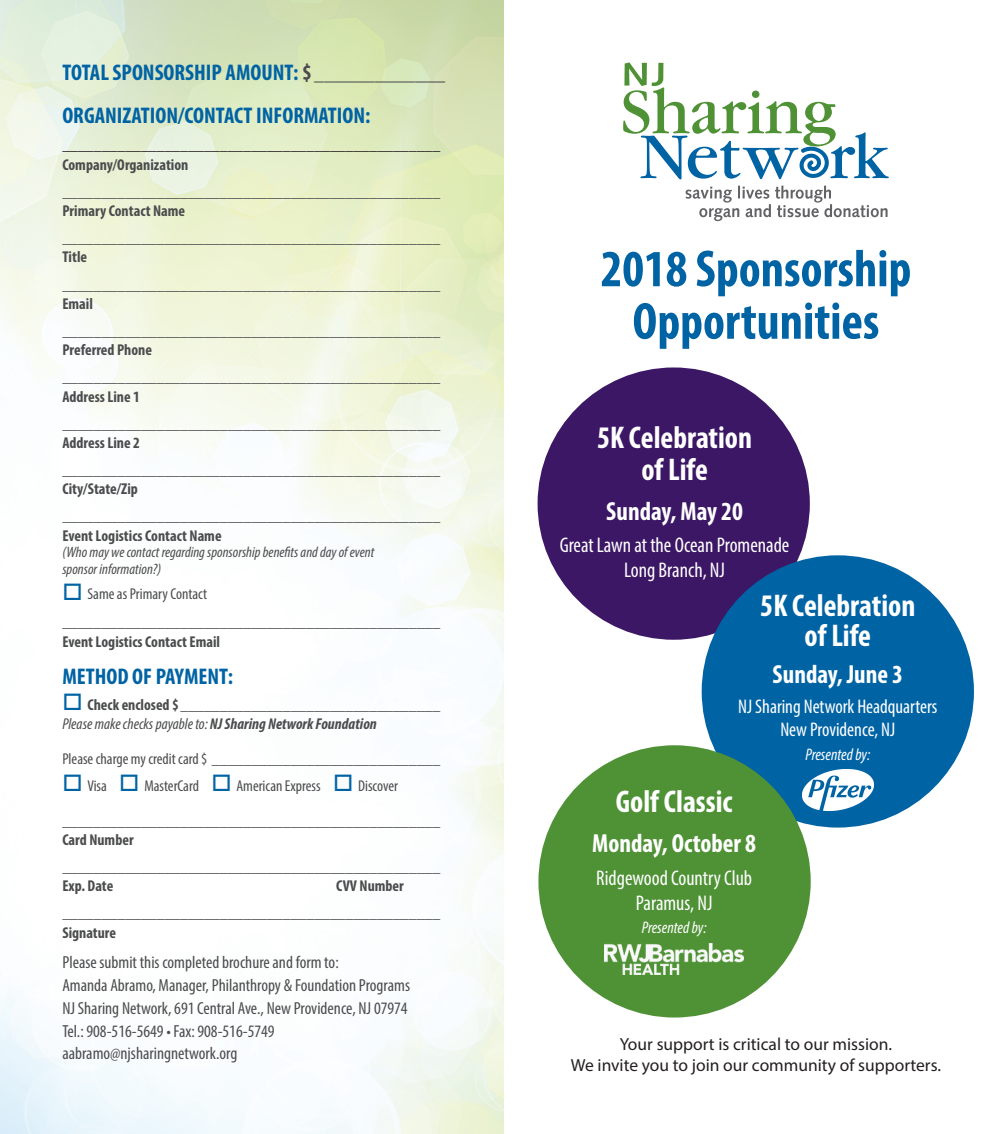
<style>
.page{position:relative;width:1008px;height:1134px;background:#fff}
.page>*{position:absolute;margin:0;border:0;box-sizing:border-box;transform-origin:0 0}
.t1{font:700 condensed 52.5px/52.5px "Myriad Pro";color:#0063a4;text-align:center}
.t2{font:700 condensed 31.5px/31.8px "Myriad Pro";color:#fff;text-align:center}
.t3{font:700 condensed 26.25px "Myriad Pro";color:#fff}
.t4{font:700 condensed 22.75px "Myriad Pro";color:#0063a4}
.t5{font:condensed 21.35px/24.8px "Myriad Pro";color:#fff;text-align:center}
.t6{font:condensed 19.78px "Myriad Pro";color:#fff}
.t7{font:condensed 17.5px/22.8px "Myriad Pro";color:#4b4c4d}
.t8{font:17.5px/21px "Myriad Pro";color:#231f20;text-align:center}
.t9{font:italic condensed 16.8px "Myriad Pro";color:#fff}
.t10{font:700 condensed 15.75px/19.2px "Myriad Pro";color:#4b4c4d}
.t11{font:condensed 15.75px/19.2px "Myriad Pro";color:#4b4c4d}
.t12{font:condensed 15.75px/19.2px "Myriad Pro";color:#231f20}
.t13{font:italic condensed 15.05px/16.6px "Myriad Pro";color:#4b4c4d}
.s1{color:#4b4c4d}
.s2{font-weight:400;font-size:20.12px;color:#4b4c4d}
.s3{font-weight:700;color:#4b4c4d}
.s4{color:#0063a4}
.s5{font-weight:400;font-style:italic}
.s6{font-style:italic}
.s7{font-weight:700}
</style>
<div class="page">
<svg style="left:623px;top:62px;width:266px;height:117px"></svg>
<svg style="left:685px;top:186px;width:203px;height:35px"></svg>
<img style="left:0;top:0;width:504px;height:1134px">
<div style="left:538px;top:367px;width:272px;height:273px;background:#3c1765;border-radius:50%"></div>
<div style="left:702px;top:555px;width:272px;height:273px;background:#0063a4;border-radius:50%"></div>
<div style="left:538px;top:745px;width:273px;height:273px;background:#4f9236;border-radius:50%"></div>
<img style="left:605px;top:944px;width:139px;height:30px">
<img style="left:802px;top:769px;width:71px;height:42px">
<p class="t4" style="left:62px;top:58px;width:384px">TOTAL SPONSORSHIP AMOUNT: <span class="s1">$</span> <span class="s2">_____________</span></p>
<p class="t4" style="left:62px;top:102px;width:310px">ORGANIZATION/CONTACT INFORMATION:</p>
<p class="t12" style="left:62px;top:135px;width:379px">________________________________________________<br><span class="s3">Company/Organization</span></p>
<p class="t10" style="left:62px;top:182px;width:379px">________________________________________________<br>Primary Contact Name</p>
<p class="t10" style="left:62px;top:228px;width:379px">________________________________________________<br>Title</p>
<p class="t10" style="left:62px;top:274px;width:379px">________________________________________________<br>Email</p>
<p class="t10" style="left:62px;top:321px;width:379px">________________________________________________<br>Preferred Phone</p>
<p class="t10" style="left:62px;top:367px;width:379px">________________________________________________<br>Address Line 1</p>
<p class="t10" style="left:62px;top:413px;width:379px">________________________________________________<br>Address Line 2</p>
<p class="t10" style="left:62px;top:460px;width:379px">________________________________________________<br>City/State/Zip</p>
<p class="t10" style="left:62px;top:506px;width:379px">________________________________________________<br>Event Logistics Contact Name</p>
<p class="t13" style="left:62px;top:544px;width:314px">(Who may we contact regarding sponsorship benefits and day of event sponsor information?)</p>
<p class="t11" style="left:62px;top:584px;width:146px"><span class="s4">□</span> Same as Primary Contact</p>
<p class="t10" style="left:62px;top:612px;width:379px">________________________________________________<br>Event Logistics Contact Email</p>
<p class="t4" style="left:62px;top:662px;width:172px">METHOD OF PAYMENT:</p>
<p class="t10" style="left:62px;top:695px;width:380px"><span class="s4">□</span> Check enclosed $_________________________________<br><span class="s5">Please make checks payable to:</span> <span class="s6">NJ Sharing Network Foundation</span></p>
<p class="t11" style="left:62px;top:749px;width:379px">Please charge my credit card $ _____________________________</p>
<p class="t11" style="left:62px;top:776px;width:337px"><span class="s4">□</span> Visa <span class="s4">□</span> MasterCard <span class="s4">□</span> American Express <span class="s4">□</span> Discover</p>
<p class="t11" style="left:62px;top:811px;width:379px">________________________________________________<br><span class="s7">Card Number</span></p>
<p class="t10" style="left:62px;top:857px;width:379px">________________________________________________<br>Exp. Date</p>
<p class="t10" style="left:336px;top:876px;width:69px">CVV Number</p>
<p class="t10" style="left:62px;top:903px;width:379px">________________________________________________<br>Signature</p>
<p class="t7" style="left:62px;top:951px;width:349px">Please submit this completed brochure and form to:<br>Amanda Abramo, Manager, Philanthropy &amp; Foundation Programs</p>
<p class="t7" style="left:62px;top:996px;width:347px">NJ Sharing Network, 691 Central Ave., New Providence, NJ 07974</p>
<p class="t7" style="left:62px;top:1019px;width:214px">Tel.: 908-516-5649 • Fax: 908-516-5749</p>
<p class="t7" style="left:62px;top:1042px;width:177px">aabramo@njsharingnetwork.org</p>
<p class="t1" style="left:601px;top:241px;width:312px">2018 Sponsorship<br>Opportunities</p>
<p class="t2" style="left:597px;top:421px;width:157px">5K Celebration of Life</p>
<p class="t3" style="left:606px;top:494px;width:138px">Sunday, May 20</p>
<p class="t5" style="left:560px;top:533px;width:231px">Great Lawn at the Ocean Promenade</p>
<p class="t5" style="left:624px;top:557px;width:102px">Long Branch, NJ</p>
<p class="t2" style="left:760px;top:590px;width:157px;line-height:29.8px">5K Celebration of Life</p>
<p class="t3" style="left:773px;top:658px;width:132px">Sunday, June 3</p>
<p class="t6" style="left:738px;top:695px;width:201px">NJ Sharing Network Headquarters</p>
<p class="t6" style="left:780px;top:718px;width:116px">New Providence, NJ</p>
<p class="t9" style="left:805px;top:744px;width:66px">Presented by:</p>
<p class="t2" style="left:616px;top:785px;width:118px">Golf Classic</p>
<p class="t3" style="left:592px;top:827px;width:165px">Monday, October 8</p>
<p class="t5" style="left:596px;top:865px;width:158px">Ridgewood Country Club<br>Paramus, NJ</p>
<p class="t9" style="left:642px;top:917px;width:66px">Presented by:</p>
<p class="t8" style="left:571px;top:1033px;width:372px">Your support is critical to our mission.<br>We invite you to join our community of supporters.</p>
</div>
